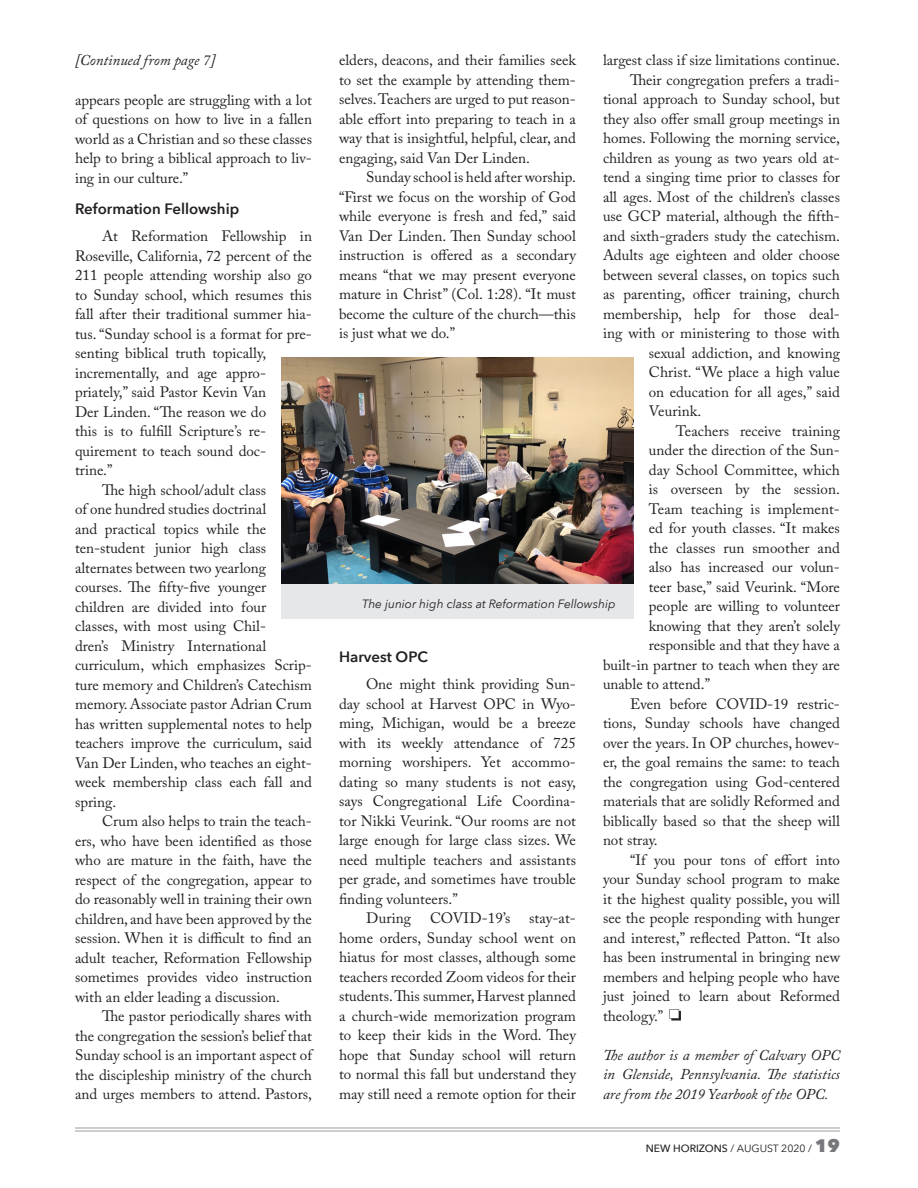
<style>
.page{position:relative;width:918px;height:1188px;background:#fff}
.page>*{position:absolute;margin:0;border:0;box-sizing:border-box;transform-origin:0 0}
.Main_text{font:15px/19.5px "Adobe Caslon Pro";color:#231f20;text-align:justify}
.Main_text-2{font:italic 15px/19.5px "Adobe Caslon Pro";color:#231f20;text-align:justify}
.Main_text_heading{font:600 15px "Avenir Next";color:#231f20}
.Photo_Caption{font:italic 12px "Avenir Next";color:#231f20}
.t1{font:10.5px "Avenir Next";color:#231f20}
.s1{font-weight:500}
.s2{font-weight:800;font-size:18px;color:#76787b}
</style>
<div class="page">
<hr style="left:75px;top:1127px;width:765px;height:2px;background:#bcbdc0">
<hr style="left:75px;top:1130px;width:765px;height:2px;background:#bcbdc0">
<svg style="left:669px;top:1009px;width:12px;height:12px"></svg>
<div style="left:281px;top:358px;width:353px;height:261px;background:#e6e7e9"></div>
<img style="left:281px;top:358px;width:353px;height:226px">
<p class="Main_text-2" style="left:75px;top:50px;width:142px">[Continued from page 7]</p>
<p class="Main_text" style="left:75px;top:90px;width:239px">appears people are struggling with a lot of questions on how to live in a fallen world as a Christian and so these classes help to bring a biblical approach to liv&shy;ing in our culture.”</p>
<p class="Main_text_heading" style="left:75px;top:196px;width:166px">Reformation Fellowship</p>
<p class="Main_text" style="left:75px;top:226px;width:239px;text-align:left;text-indent:27px">At Reformation Fellowship in<br>Roseville, California, 72 percent of the<br>211 people attending worship also go to Sunday school, which resumes this fall after their traditional summer hia&shy;tus. “Sunday school is a format for pre&shy;senting biblical truth topically, incrementally, and age appro&shy;priately,” said Pastor Kevin Van<br>Der Linden. “The reason we do<br>this is to fulfill Scripture’s re&shy;quirement to teach sound doc-<br>trine.”</p>
<p class="Main_text" style="left:75px;top:480px;width:239px;text-align:left;text-indent:27px">The high school/adult class<br>of one hundred studies doctrinal<br>and practical topics while the ten-student junior high class alternates between two yearlong courses. The fifty-five younger children are divided into four classes, with most using Chil-<br>dren’s Ministry International curriculum, which emphasizes Scrip&shy;ture memory and Children’s Catechism memory. Associate pastor Adrian Crum has written supplemental notes to help teachers improve the curriculum, said<br>Van Der Linden, who teaches an eight&shy;week membership class each fall and spring.</p>
<p class="Main_text" style="left:75px;top:811px;width:239px;text-indent:27px">Crum also helps to train the teach&shy;ers, who have been identified as those who are mature in the faith, have the respect of the congregation, appear to do reasonably well in training their own children, and have been approved by the session. When it is difficult to find an adult teacher, Reformation Fellowship sometimes provides video instruction with an elder leading a discussion.</p>
<p class="Main_text" style="left:75px;top:1006px;width:239px;text-indent:27px">The pastor periodically shares with the congregation the session’s belief that Sunday school is an important aspect of the discipleship ministry of the church and urges members to attend. Pastors,</p>
<p class="Main_text" style="left:603px;top:50px;width:239px">largest class if size limitations continue.</p>
<p class="Main_text" style="left:630px;top:70px;width:212px">Their congregation prefers a tradi-</p>
<p class="Main_text" style="left:603px;top:89px;width:239px">tional approach to Sunday school, but</p>
<p class="Main_text" style="left:603px;top:109px;width:238px">they also offer small group meetings in</p>
<p class="Main_text" style="left:603px;top:128px;width:238px">homes. Following the morning service,</p>
<p class="Main_text" style="left:603px;top:148px;width:239px">children as young as two years old at-</p>
<p class="Main_text" style="left:603px;top:167px;width:238px">tend a singing time prior to classes for</p>
<p class="Main_text" style="left:603px;top:187px;width:239px">all ages. Most of the children’s classes</p>
<p class="Main_text" style="left:603px;top:206px;width:238px">use GCP material, although the fifth-</p>
<p class="Main_text" style="left:603px;top:226px;width:239px">and sixth-graders study the catechism.</p>
<p class="Main_text" style="left:603px;top:245px;width:238px">Adults age eighteen and older choose</p>
<p class="Main_text" style="left:603px;top:265px;width:239px">between several classes, on topics such</p>
<p class="Main_text" style="left:603px;top:284px;width:239px">as parenting, officer training, church</p>
<p class="Main_text" style="left:603px;top:304px;width:239px">membership, help for those deal-</p>
<p class="Main_text" style="left:603px;top:323px;width:238px">ing with or ministering to those with</p>
<p class="Main_text" style="left:649px;top:343px;width:193px">sexual addiction, and knowing</p>
<p class="Main_text" style="left:649px;top:362px;width:193px">Christ. “We place a high value</p>
<p class="Main_text" style="left:649px;top:382px;width:193px">on education for all ages,” said</p>
<p class="Main_text" style="left:649px;top:401px;width:54px">Veurink.</p>
<p class="Main_text" style="left:676px;top:421px;width:166px">Teachers receive training</p>
<p class="Main_text" style="left:649px;top:440px;width:193px">under the direction of the Sun-</p>
<p class="Main_text" style="left:649px;top:460px;width:193px">day School Committee, which</p>
<p class="Main_text" style="left:649px;top:479px;width:193px">is overseen by the session.</p>
<p class="Main_text" style="left:649px;top:499px;width:193px">Team teaching is implement-</p>
<p class="Main_text" style="left:649px;top:518px;width:193px">ed for youth classes. “It makes</p>
<p class="Main_text" style="left:649px;top:538px;width:193px">the classes run smoother and</p>
<p class="Main_text" style="left:649px;top:557px;width:193px">also has increased our volun-</p>
<p class="Main_text" style="left:649px;top:577px;width:193px">teer base,” said Veurink. “More</p>
<p class="Main_text" style="left:649px;top:596px;width:193px">people are willing to volunteer</p>
<p class="Main_text" style="left:649px;top:616px;width:193px">knowing that they aren’t solely</p>
<p class="Main_text" style="left:649px;top:635px;width:193px">responsible and that they have a</p>
<p class="Main_text" style="left:603px;top:655px;width:238px">built-in partner to teach when they are</p>
<p class="Main_text" style="left:603px;top:674px;width:109px">unable to attend.”</p>
<p class="Main_text" style="left:603px;top:694px;width:239px;text-indent:27px">Even before COVID-19 restric&shy;tions, Sunday schools have changed over the years. In OP churches, howev&shy;er, the goal remains the same: to teach the congregation using God-centered materials that are solidly Reformed and biblically based so that the sheep will not stray.</p>
<p class="Main_text" style="left:603px;top:850px;width:239px;text-indent:27px">“If you pour tons of effort into your Sunday school program to make it the highest quality possible, you will see the people responding with hunger and interest,” reflected Patton. “It also has been instrumental in bringing new members and helping people who have just joined to learn about Reformed theology.”</p>
<p class="Main_text-2" style="left:603px;top:1045px;width:239px">The author is a member of Calvary OPC in Glenside, Pennsylvania. The statistics are from the 2019 Yearbook of the OPC.</p>
<p class="Main_text" style="left:339px;top:50px;width:239px">elders, deacons, and their families seek to set the example by attending them&shy;selves. Teachers are urged to put reason&shy;able effort into preparing to teach in a way that is insightful, helpful, clear, and engaging, said Van Der Linden.</p>
<p class="Main_text" style="left:339px;top:167px;width:239px;text-indent:27px">Sunday school is held after worship. “First we focus on the worship of God while everyone is fresh and fed,” said Van Der Linden. Then Sunday school instruction is offered as a secondary means “that we may present everyone mature in Christ” (Col. 1:28). “It must become the culture of the church—this is just what we do.”</p>
<p class="Photo_Caption" style="left:362px;top:593px;width:255px">The junior high class at Reformation Fellowship</p>
<p class="Main_text_heading" style="left:339px;top:644px;width:90px">Harvest OPC</p>
<p class="Main_text" style="left:339px;top:674px;width:239px;text-indent:27px">One might think providing Sun&shy;day school at Harvest OPC in Wyo&shy;ming, Michigan, would be a breeze with its weekly attendance of 725 morning worshipers. Yet accommo&shy;dating so many students is not easy, says Congregational Life Coordina&shy;tor Nikki Veurink. “Our rooms are not large enough for large class sizes. We need multiple teachers and assistants per grade, and sometimes have trouble finding volunteers.”</p>
<p class="Main_text" style="left:366px;top:908px;width:47px">During</p>
<p class="Main_text" style="left:430px;top:908px;width:82px">COVID-19’s</p>
<p class="Main_text" style="left:339px;top:908px;width:239px;text-indent:190px">stay-at&shy;home orders, Sunday school went on hiatus for most classes, although some teachers recorded Zoom videos for their students. This summer, Harvest planned a church-wide memorization program to keep their kids in the Word. They hope that Sunday school will return to normal this fall but understand they may still need a remote option for their</p>
<p class="t1" style="left:646px;top:1139px;width:196px"><span class="s1">NEW HORIZONS</span> / AUGUST 2020 / <span class="s2">19</span></p>
</div>
